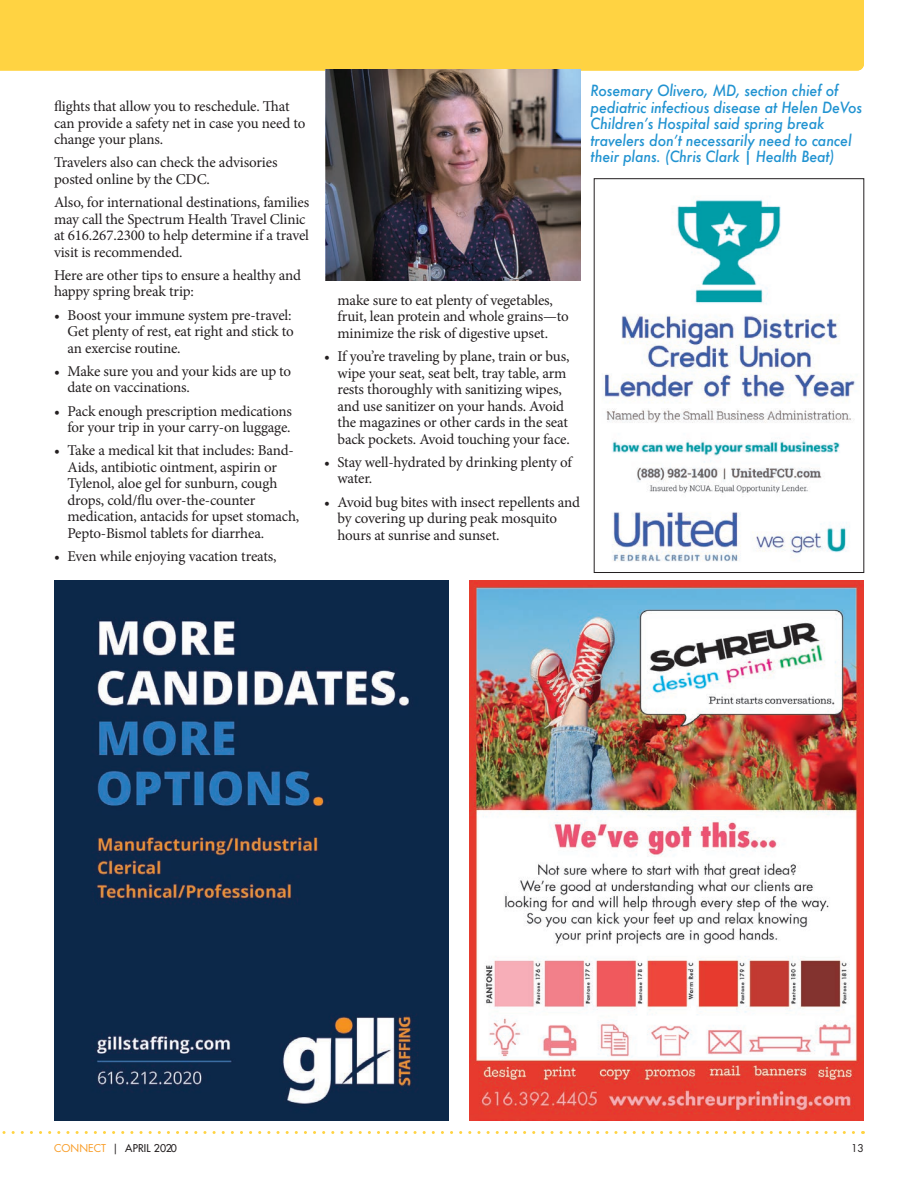
<style>
.page{position:relative;width:918px;height:1188px;background:#fff}
.page>*{position:absolute;margin:0;border:0;box-sizing:border-box;transform-origin:0 0}
.t1{font:15px/16.5px "Minion Pro";letter-spacing:-.01em;color:#231f20}
.t2{font:italic 500 15px/16.5px "Futura";letter-spacing:-.01em;color:#2193d1;scale:.94 1}
.t3{font:10.5px "Futura";letter-spacing:.02em;color:#231f20}
.t4{font:10.5px "Futura";color:#231f20}
.s1{color:#f89b24}
.s2{font-style:inherit}
</style>
<div class="page">
<div style="left:0;top:0;width:864px;height:71px;background:#ffd342"></div>
<svg style="left:2px;top:1131px;width:852px;height:3px"></svg>
<img style="left:470px;top:581px;width:394px;height:539px">
<img style="left:326px;top:70px;width:254px;height:210px">
<img style="left:604px;top:199px;width:252px;height:363px">
<div style="left:594px;top:178px;width:270px;height:395px;border:1px solid #231f20"></div>
<img style="left:54px;top:580px;width:394px;height:541px">
<p class="t1" style="left:54px;top:98px;width:253px">flights that allow you to reschedule. That can provide a safety net in case you need to change your plans.</p>
<p class="t1" style="left:54px;top:154px;width:225px">Travelers also can check the advisories posted online by the CDC.</p>
<p class="t1" style="left:54px;top:194px;width:257px">Also, for international destinations, families may call the Spectrum Health Travel Clinic at 616.267.2300 to help determine if a travel visit is recommended.</p>
<p class="t1" style="left:54px;top:267px;width:249px">Here are other tips to ensure a healthy and happy spring break trip:</p>
<p class="t1" style="left:68px;top:307px;width:228px;text-indent:-14px">• Boost your immune system pre-travel:<br>Get plenty of rest, eat right and stick to an exercise routine.</p>
<p class="t1" style="left:68px;top:363px;width:225px;text-indent:-14px">• Make sure you and your kids are up to date on vaccinations.</p>
<p class="t1" style="left:54px;top:403px;width:239px;text-align:right">• Pack enough prescription medications for your trip in your carry-on luggage.</p>
<p class="t1" style="left:68px;top:442px;width:233px;text-indent:-14px">• Take a medical kit that includes: Band-Aids, antibiotic ointment, aspirin or Tylenol, aloe gel for sunburn, cough drops, cold/flu over-the-counter medication, antacids for upset stomach, Pepto-Bismol tablets for diarrhea.</p>
<p class="t1" style="left:54px;top:548px;width:224px">• Even while enjoying vacation treats,</p>
<p class="t2" style="left:591px;top:82px;width:290px">Rosemary Olivero, MD, section chief of pediatric infectious disease at Helen DeVos Children’s Hospital said spring break travelers don’t necessarily need to cancel their plans. (Chris Clark | Health Beat)</p>
<p class="t1" style="left:338px;top:292px;width:233px">make sure to eat plenty of vegetables, fruit, lean protein and whole grains—to minimize the risk of digestive upset.</p>
<p class="t1" style="left:338px;top:348px;width:234px;text-indent:-14px">• If you’re traveling by plane, train or bus, wipe your seat, seat belt, tray table, arm rests thoroughly with sanitizing wipes, and use sanitizer on your hands. Avoid the magazines or other cards in the seat back pockets. Avoid touching your face.</p>
<p class="t1" style="left:338px;top:454px;width:236px;text-indent:-14px">• Stay well-hydrated by drinking plenty of water.</p>
<p class="t1" style="left:338px;top:494px;width:244px;text-indent:-14px">• Avoid bug bites with insect repellents and by covering up during peak mosquito hours at sunrise and sunset.</p>
<p class="t3" style="left:54px;top:1142px;width:125px"><span class="s1">CONNECT</span> <span class="s2">|</span> APRIL 2020</p>
<p class="t4" style="left:851px;top:1142px;width:14px">13</p>
</div>
